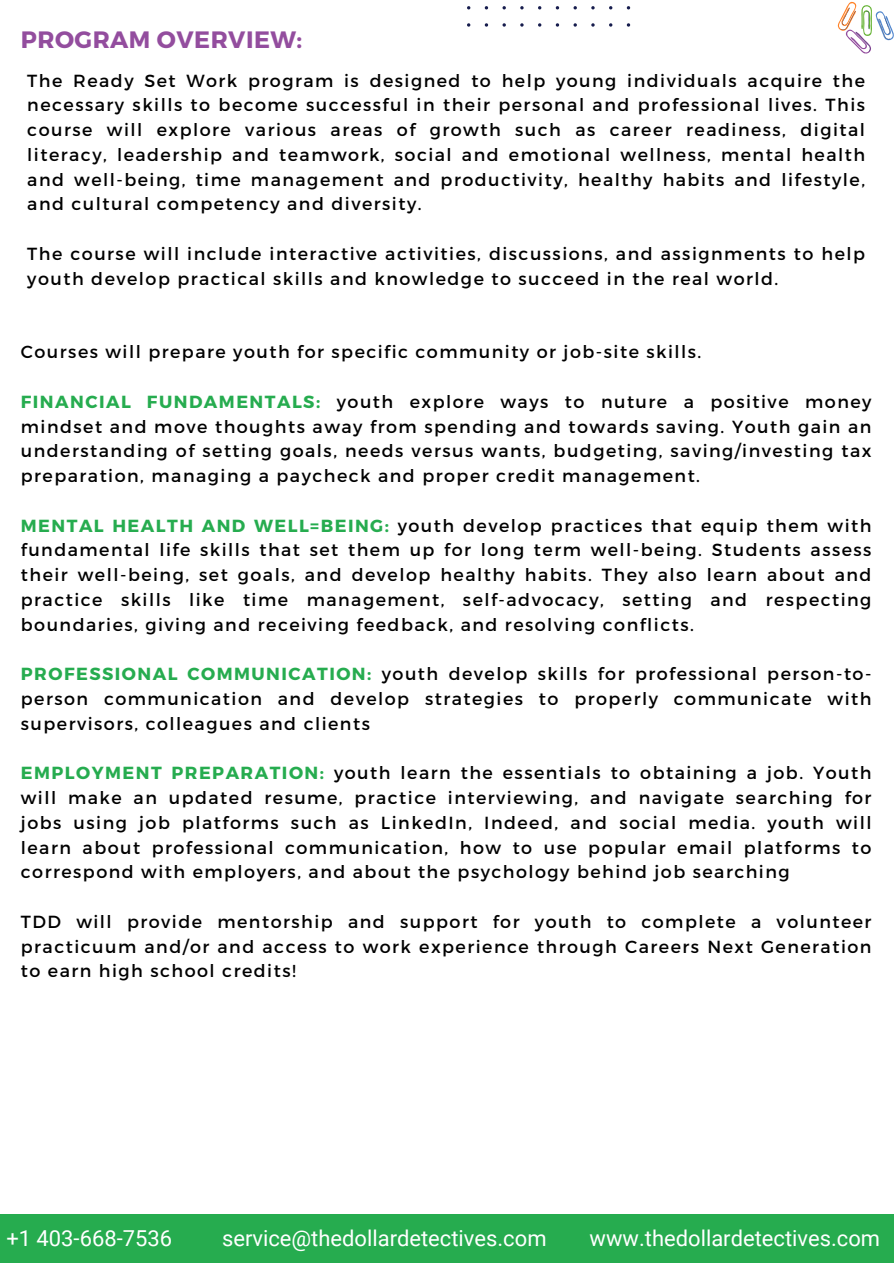
<style>
.page{position:relative;width:894px;height:1263px;background:#fff}
.page>*{position:absolute;margin:0;border:0;box-sizing:border-box;transform-origin:0 0}
.t1{font:700 23.7px "Montserrat";letter-spacing:.02em;color:#934d9e}
.t2{font:21.9px "Roboto";color:#fff}
.t3{font:17.55px/24.8px "Montserrat";letter-spacing:.085em;color:#000;text-align:justify}
.s1{font-weight:700;color:#26ac4f}
</style>
<div class="page">
<div style="left:0;top:1214px;width:893px;height:48px;background:#26ac4f"></div>
<svg style="left:837px;top:1px;width:56px;height:53px"></svg>
<svg style="left:467px;top:6px;width:163px;height:21px"></svg>
<p class="t1" style="left:21px;top:24px;width:283px">PROGRAM OVERVIEW:</p>
<p class="t3" style="left:27px;top:67px;width:839px">The Ready Set Work program is designed to help young individuals acquire the necessary skills to become successful in their personal and professional lives. This course will explore various areas of growth such as career readiness, digital literacy, leadership and teamwork, social and emotional wellness, mental health and well-being, time management and productivity, healthy habits and lifestyle, and cultural competency and diversity.</p>
<p class="t3" style="left:27px;top:240px;width:839px">The course will include interactive activities, discussions, and assignments to help youth develop practical skills and knowledge to succeed in the real world.</p>
<p class="t3" style="left:21px;top:339px;width:681px">Courses will prepare youth for specific community or job-site skills.</p>
<h1 class="t3" style="left:21px;top:388px;width:851px"><span class="s1">FINANCIAL FUNDAMENTALS:</span> youth explore ways to nuture a positive money mindset and move thoughts away from spending and towards saving. Youth gain an understanding of setting goals, needs versus wants, budgeting, saving/investing tax preparation, managing a paycheck and proper credit management.</h1>
<p class="t3" style="left:21px;top:512px;width:851px"><span class="s1">MENTAL HEALTH AND WELL=BEING:</span> youth develop practices that equip them with fundamental life skills that set them up for long term well-being. Students assess their well-being, set goals, and develop healthy habits. They also learn about and practice skills like time management, self-advocacy, setting and respecting boundaries, giving and receiving feedback, and resolving conflicts.</p>
<p class="t3" style="left:21px;top:660px;width:851px"><span class="s1">PROFESSIONAL COMMUNICATION:</span> youth develop skills for professional person-to&shy;person communication and develop strategies to properly communicate with supervisors, colleagues and clients</p>
<p class="t3" style="left:21px;top:759px;width:851px"><span class="s1">EMPLOYMENT PREPARATION:</span> youth learn the essentials to obtaining a job. Youth will make an updated resume, practice interviewing, and navigate searching for jobs using job platforms such as LinkedIn, Indeed, and social media. youth will learn about professional communication, how to use popular email platforms to correspond with employers, and about the psychology behind job searching</p>
<p class="t3" style="left:21px;top:908px;width:851px">TDD will provide mentorship and support for youth to complete a volunteer practicuum and/or and access to work experience through Careers Next Generation to earn high school credits!</p>
<p class="t2" style="left:6px;top:1225px;width:167px">+1 403-668-7536</p>
<p class="t2" style="left:222px;top:1225px;width:326px">service@thedollardetectives.com</p>
<h2 class="t2" style="left:589px;top:1225px;width:292px">www.thedollardetectives.com</h2>
</div>
